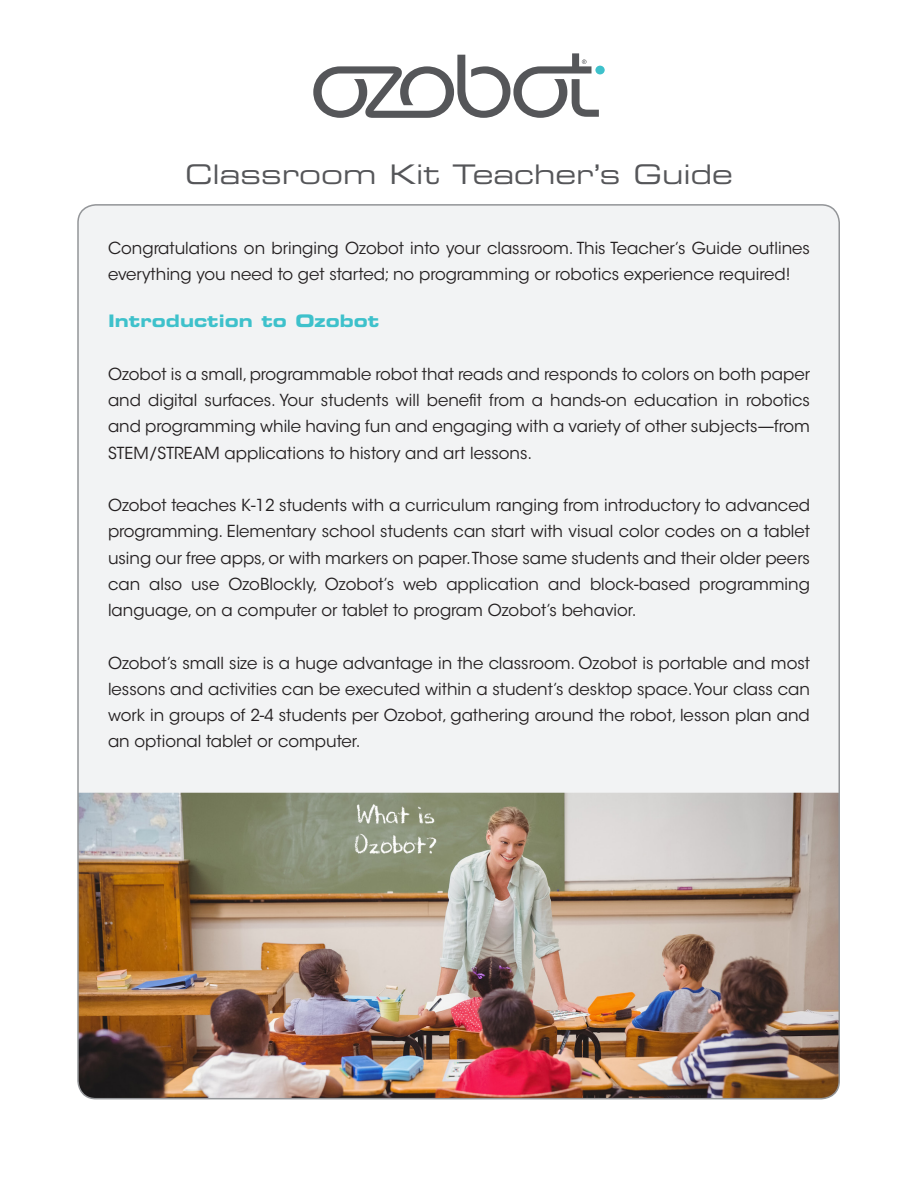
<style>
.page{position:relative;width:918px;height:1188px;background:#fff}
.page>*{position:absolute;margin:0;border:0;box-sizing:border-box;transform-origin:0 0}
.t1{font:27px "Eurostile LT Std Ex 2";color:#555659}
.t2{font:17.25px "Eurostile LT Std Bold Ex 2";color:#3ec1cb}
.t3{font:16.5px/26.2px "ITC Avant Garde Std";color:#231f20;text-align:justify}
</style>
<div class="page">
<div style="left:78px;top:204px;width:761px;height:895px;background:#f2f3f4;border-radius:18px"></div>
<div style="left:595px;top:66px;width:10px;height:8px;background:#3ec1cb;border-radius:50%"></div>
<svg style="left:313px;top:53px;width:286px;height:65px"></svg>
<img style="left:78px;top:793px;width:761px;height:306px">
<h1 class="t1" style="left:185px;top:156px;width:549px">Classroom Kit Teacher’s Guide</h1>
<p class="t3" style="left:108px;top:235px;width:703px">Congratulations on bringing Ozobot into your classroom. This Teacher’s Guide outlines everything you need to get started; no programming or robotics experience required!</p>
<p class="t2" style="left:108px;top:309px;width:273px">Introduction to Ozobot</p>
<p class="t3" style="left:108px;top:361px;width:704px">Ozobot is a small, programmable robot that reads and responds to colors on both paper and digital surfaces. Your students will benefit from a hands-on education in robotics and programming while having fun and engaging with a variety of other subjects—from STEM/STREAM applications to history and art lessons.</p>
<p class="t3" style="left:108px;top:492px;width:704px">Ozobot teaches K-12 students with a curriculum ranging from introductory to advanced programming. Elementary school students can start with visual color codes on a tablet using our free apps, or with markers on paper.Those same students and their older peers can also use OzoBlockly, Ozobot’s web application and block-based programming language, on a computer or tablet to program Ozobot’s behavior.</p>
<p class="t3" style="left:108px;top:650px;width:704px">Ozobot’s small size is a huge advantage in the classroom. Ozobot is portable and most lessons and activities can be executed within a student’s desktop space. Your class can work in groups of 2-4 students per Ozobot, gathering around the robot, lesson plan and an optional tablet or computer.</p>
</div>
